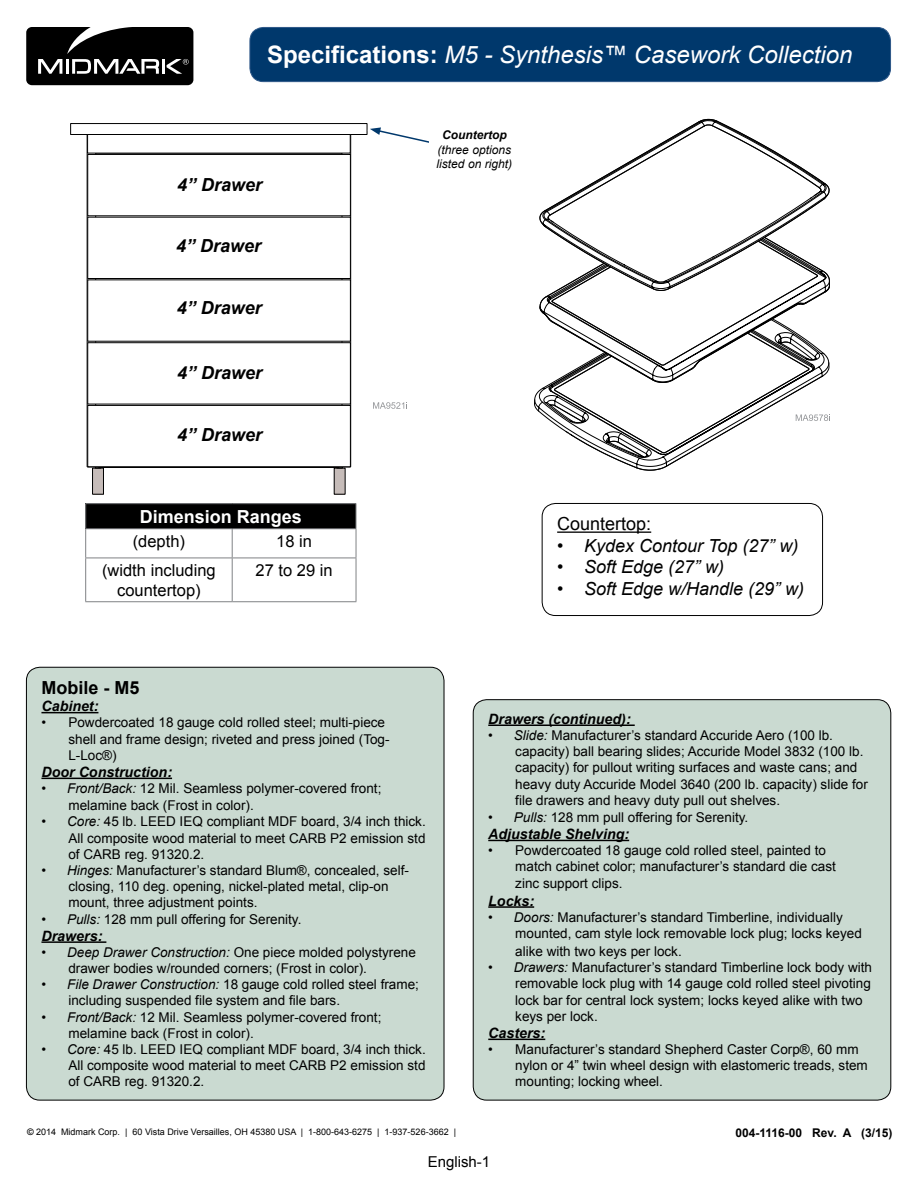
<style>
.page{position:relative;width:918px;height:1188px;background:#fff}
.page>*{position:absolute;margin:0;border:0;box-sizing:border-box;transform-origin:0 0}
.t1{font:italic 24px "Arial";color:#fff}
.t2{font:italic 18px "Arial";color:#000}
.t3{font:italic 700 18px "Arial";color:#000}
.t4{font:700 18px "Arial";color:#fff}
.t5{font:18px "Arial";color:#000}
.t6{font:700 18px "Arial";color:#000}
.t7{font:16.5px/19.8px "Arial";color:#000;text-align:center}
.t8{font:15px "Arial";color:#000}
.t9{font:italic 700 14.25px "Arial";color:#000}
.t10{font:13.5px/16.2px "Arial";color:#000}
.t11{font:italic 12px/14.4px "Arial";color:#000}
.t12{font:700 12px "Arial";color:#000}
.t13{font:italic 700 12px "Arial";color:#000}
.t14{font:9px "Arial";color:#000}
.s1{font-weight:700;font-style:normal}
.s2{font-style:italic}
.s3{font-weight:700}
</style>
<div class="page">
<div style="left:93px;top:468px;width:10px;height:26px;background:#c6bcb9"></div>
<div style="left:92px;top:468px;width:12px;height:27px;border:1px solid #000"></div>
<div style="left:334px;top:468px;width:11px;height:26px;background:#c6bcb9"></div>
<div style="left:334px;top:468px;width:12px;height:27px;border:1px solid #000"></div>
<div style="left:70px;top:123px;width:297px;height:12px;border:1px solid #000"></div>
<div style="left:87px;top:134px;width:264px;height:20px;background:#fff;border:1px solid #000"></div>
<div style="left:87px;top:342px;width:264px;height:63px;background:#fff;border:1px solid #000"></div>
<div style="left:87px;top:154px;width:264px;height:62px;background:#fff;border:1px solid #000"></div>
<div style="left:87px;top:217px;width:264px;height:62px;background:#fff;border:1px solid #000"></div>
<div style="left:87px;top:405px;width:264px;height:62px;background:#fff;border:1px solid #000"></div>
<svg style="left:373px;top:402px;width:34px;height:7px"></svg>
<svg style="left:26px;top:27px;width:167px;height:58px;background:#212121"></svg>
<div style="left:250px;top:27px;width:641px;height:55px;background:#00386c;border-radius:13px"></div>
<div style="left:249px;top:27px;width:642px;height:55px;border:1px solid #2d5788;border-radius:13px"></div>
<svg style="left:367px;top:123px;width:62px;height:20px"></svg>
<div style="left:26px;top:667px;width:418px;height:433px;background:#cadad1;border-radius:14px"></div>
<hr style="left:41px;top:712px;width:57px;height:1px;background:#000">
<hr style="left:41px;top:778px;width:131px;height:1px;background:#000">
<hr style="left:41px;top:941px;width:65px;height:2px;background:#000">
<div style="left:473px;top:700px;width:418px;height:400px;background:#cadad1;border-radius:14px"></div>
<hr style="left:488px;top:725px;width:147px;height:1px;background:#000">
<hr style="left:488px;top:840px;width:141px;height:1px;background:#000">
<hr style="left:488px;top:906px;width:46px;height:2px;background:#000">
<hr style="left:488px;top:1039px;width:57px;height:1px;background:#000">
<svg style="left:544px;top:291px;width:286px;height:179px"></svg>
<svg style="left:541px;top:120px;width:287px;height:169px"></svg>
<div style="left:86px;top:504px;width:270px;height:25px;background:#000"></div>
<hr style="left:85px;top:528px;width:147px;height:1px;background:#808285">
<svg style="left:85px;top:504px;width:1px;height:54px"></svg>
<hr style="left:232px;top:528px;width:124px;height:1px;background:#808285">
<svg style="left:232px;top:529px;width:1px;height:29px"></svg>
<svg style="left:356px;top:504px;width:1px;height:54px"></svg>
<hr style="left:85px;top:558px;width:147px;height:1px;background:#808285">
<hr style="left:85px;top:558px;width:1px;height:43px;background:#808285">
<hr style="left:232px;top:558px;width:124px;height:1px;background:#808285">
<hr style="left:232px;top:558px;width:1px;height:43px;background:#808285">
<hr style="left:356px;top:558px;width:1px;height:43px;background:#808285">
<hr style="left:85px;top:601px;width:147px;height:1px;background:#808285">
<hr style="left:232px;top:601px;width:124px;height:1px;background:#808285">
<hr style="left:85px;top:503px;width:147px;height:1px;background:#808285">
<hr style="left:232px;top:503px;width:124px;height:1px;background:#808285">
<hr style="left:557px;top:532px;width:94px;height:1px;background:#000">
<div style="left:542px;top:503px;width:281px;height:113px;border:1px solid #000;border-radius:14px"></div>
<h1 class="t1" style="left:267px;top:39px;width:587px"><span class="s1">Specifications:</span> M5 - Synthesis™ Casework Collection</h1>
<h2 class="t3" style="left:177px;top:173px;width:87px">4” Drawer</h2>
<h2 class="t3" style="left:176px;top:234px;width:87px">4” Drawer</h2>
<h2 class="t3" style="left:177px;top:296px;width:87px">4” Drawer</h2>
<h2 class="t3" style="left:177px;top:360px;width:87px">4” Drawer</h2>
<h2 class="t3" style="left:177px;top:423px;width:87px">4” Drawer</h2>
<h2 class="t4" style="left:140px;top:504px;width:164px">Dimension Ranges</h2>
<p class="t7" style="left:133px;top:531px;width:54px">(depth)</p>
<p class="t7" style="left:276px;top:531px;width:37px">18 in</p>
<p class="t7" style="left:102px;top:560px;width:115px">(width including countertop)</p>
<p class="t7" style="left:256px;top:560px;width:79px">27 to 29 in</p>
<p class="t13" style="left:442px;top:127px;width:66px">Countertop</p>
<p class="t11" style="left:437px;top:142px;width:77px">(three options listed on right)</p>
<h2 class="t5" style="left:557px;top:512px;width:96px">Countertop:</h2>
<h2 class="t2" style="left:557px;top:534px;width:243px">• Kydex Contour Top (27” w)</h2>
<h2 class="t2" style="left:557px;top:555px;width:169px">• Soft Edge (27” w)</h2>
<h2 class="t2" style="left:557px;top:577px;width:249px">• Soft Edge w/Handle (29” w)</h2>
<h2 class="t6" style="left:41px;top:676px;width:100px">Mobile - M5</h2>
<p class="t9" style="left:41px;top:697px;width:58px">Cabinet:</p>
<p class="t10" style="left:68px;top:715px;width:323px;text-indent:-27px"><span class="s2">•</span> Powdercoated 18 gauge cold rolled steel; multi-piece shell and frame design; riveted and press joined (Tog-<br>L-Loc®)</p>
<p class="t9" style="left:41px;top:762px;width:132px">Door Construction:</p>
<p class="t10" style="left:68px;top:780px;width:314px;line-height:17.1px;text-indent:-27px"><span class="s2">• Front/Back:</span> 12 Mil. Seamless polymer-covered front; melamine back (Frost in color).</p>
<p class="t10" style="left:68px;top:814px;width:359px;text-align:justify;text-indent:-27px"><span class="s2">• Core:</span> 45 lb. LEED IEQ compliant MDF board, 3/4 inch thick.<br>All composite wood material to meet CARB P2 emission std of CARB reg. 91320.2.</p>
<p class="t10" style="left:68px;top:862px;width:342px;text-indent:-27px"><span class="s2">• Hinges:</span> Manufacturer’s standard Blum®, concealed, self&shy;closing, 110 deg. opening, nickel-plated metal, clip-on mount, three adjustment points.</p>
<p class="t10" style="left:41px;top:911px;width:262px"><span class="s2">• Pulls:</span> 128 mm pull offering for Serenity.</p>
<p class="t9" style="left:41px;top:926px;width:62px">Drawers:</p>
<p class="t10" style="left:68px;top:944px;width:349px;text-indent:-27px"><span class="s2">• Deep Drawer Construction:</span> One piece molded polystyrene drawer bodies w/rounded corners; (Frost in color).</p>
<p class="t10" style="left:68px;top:977px;width:352px;text-indent:-27px"><span class="s2">• File Drawer Construction:</span> 18 gauge cold rolled steel frame; including suspended file system and file bars.</p>
<p class="t10" style="left:68px;top:1009px;width:314px;text-indent:-27px"><span class="s2">• Front/Back:</span> 12 Mil. Seamless polymer-covered front; melamine back (Frost in color).</p>
<p class="t10" style="left:68px;top:1041px;width:359px;text-align:justify;text-indent:-27px"><span class="s2">• Core:</span> 45 lb. LEED IEQ compliant MDF board, 3/4 inch thick.<br>All composite wood material to meet CARB P2 emission std of CARB reg. 91320.2.</p>
<p class="t9" style="left:488px;top:709px;width:144px">Drawers (continued):</p>
<p class="t10" style="left:515px;top:727px;width:354px;text-indent:-27px"><span class="s2">• Slide:</span> Manufacturer’s standard Accuride Aero (100 lb. capacity) ball bearing slides; Accuride Model 3832 (100 lb. capacity) for pullout writing surfaces and waste cans; and heavy duty Accuride Model 3640 (200 lb. capacity) slide for file drawers and heavy duty pull out shelves.</p>
<p class="t10" style="left:488px;top:809px;width:261px"><span class="s2">• Pulls:</span> 128 mm pull offering for Serenity.</p>
<p class="t9" style="left:488px;top:824px;width:142px">Adjustable Shelving:</p>
<p class="t10" style="left:515px;top:842px;width:322px;line-height:16.6px;text-indent:-27px">• Powdercoated 18 gauge cold rolled steel, painted to match cabinet color; manufacturer’s standard die cast zinc support clips.</p>
<p class="t9" style="left:488px;top:891px;width:47px">Locks:</p>
<p class="t10" style="left:515px;top:909px;width:348px;text-indent:-27px"><span class="s2">• Doors:</span> Manufacturer’s standard Timberline, individually mounted, cam style lock removable lock plug; locks keyed</p>
<p class="t10" style="left:515px;top:943px;width:168px">alike with two keys per lock.</p>
<p class="t10" style="left:515px;top:959px;width:358px;text-indent:-27px"><span class="s2">• Drawers:</span> Manufacturer’s standard Timberline lock body with removable lock plug with 14 gauge cold rolled steel pivoting lock bar for central lock system; locks keyed alike with two keys per lock.</p>
<p class="t9" style="left:488px;top:1023px;width:59px">Casters:</p>
<p class="t10" style="left:515px;top:1041px;width:354px;text-indent:-27px"><span class="s2">•</span> Manufacturer’s standard Shepherd Caster Corp®, 60 mm nylon or 4” twin wheel design with elastomeric treads, stem mounting; locking wheel.</p>
<p class="t14" style="left:27px;top:1126px;width:431px"><span class="s3">©</span> 2014 Midmark Corp. | 60 Vista Drive Versailles, OH 45380 USA | 1-800-643-6275 | 1-937-526-3662 |</p>
<p class="t8" style="left:428px;top:1152px;width:64px">English-1</p>
<p class="t12" style="left:736px;top:1125px;width:158px">004-1116-00 Rev. A (3/15)</p>
</div>
